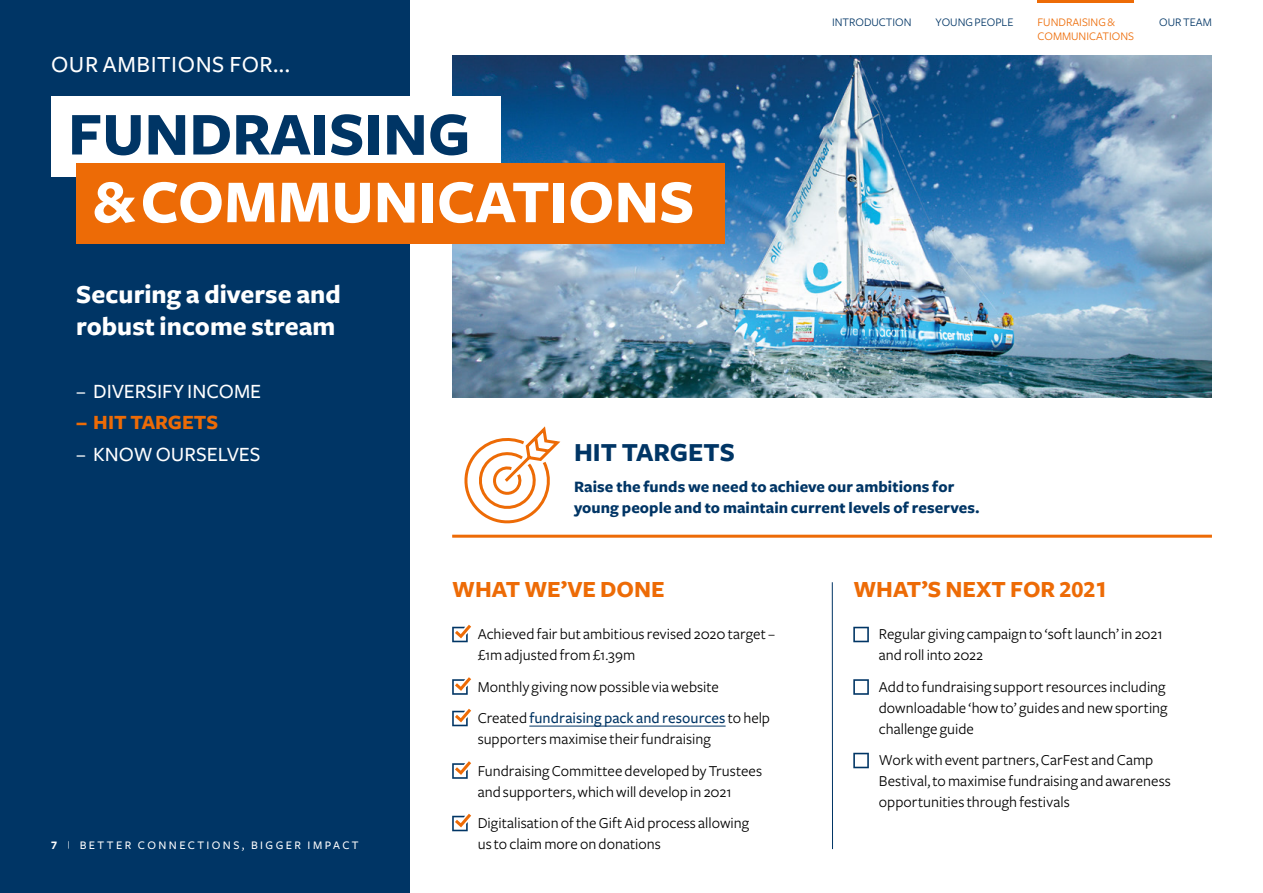
<style>
.page{position:relative;width:1263px;height:893px;background:#fff}
.page>*{position:absolute;margin:0;border:0;box-sizing:border-box;transform-origin:0 0}
.t1{font:700 63px "Freight Sans";color:#fff}
.t2{font:700 63px "Freight Sans";color:#003565}
.t3{font:700 27px/31.5px "Freight Sans";color:#fff}
.t4{font:27px "Freight Sans Bold SC";color:#003565}
.t5{font:24px "Freight Sans Bold SC";color:#ed6b06}
.t6{font:500 24px "Freight Sans";letter-spacing:.025em;color:#fff}
.t7{font:500 21px "Freight Sans";color:#fff}
.t8{font:700 21px "Freight Sans";color:#ed6b06}
.t9{font:700 16.5px/21px "Freight Sans";letter-spacing:.005em;color:#003565}
.t10{font:15.75px/21px "Freight Sans";color:#000}
.t11{font:12px "Freight Sans Medium SC";letter-spacing:.2em;color:#fff}
.t12{font:12px "Freight Sans";color:#003565}
.t13{font:12px/14.4px "Freight Sans";color:#ed6b06}
.s1{font-family:"Freight Sans Bold SC"}
.s2{font-size:8.25px}
.s3{font-weight:500;color:#003565}
</style>
<div class="page">
<img style="left:452px;top:55px;width:760px;height:343px">
<hr style="left:452px;top:535px;width:760px;height:3px;background:#ed6b06">
<hr style="left:529px;top:726px;width:197px;height:1px;background:#003565">
<svg style="left:452px;top:625px;width:19px;height:17px"></svg>
<svg style="left:452px;top:677px;width:19px;height:18px"></svg>
<svg style="left:452px;top:709px;width:19px;height:17px"></svg>
<svg style="left:452px;top:761px;width:19px;height:18px"></svg>
<svg style="left:452px;top:814px;width:19px;height:17px"></svg>
<svg style="left:853px;top:627px;width:16px;height:15px"></svg>
<svg style="left:853px;top:679px;width:16px;height:16px"></svg>
<svg style="left:853px;top:753px;width:16px;height:15px"></svg>
<hr style="left:832px;top:582px;width:1px;height:267px;background:#003565">
<svg style="left:464px;top:426px;width:97px;height:98px"></svg>
<div style="left:0;top:0;width:410px;height:893px;background:#003565"></div>
<div style="left:51px;top:96px;width:449px;height:80px;background:#fff"></div>
<div style="left:76px;top:164px;width:648px;height:80px;background:#ed6b06"></div>
<hr style="left:1037px;top:0;width:97px;height:3px;background:#ed6b06">
<h3 class="t6" style="left:51px;top:51px;width:241px">OUR AMBITIONS FOR...</h3>
<h1 class="t2" style="left:68px;top:100px;width:404px">FUNDRAISING</h1>
<h1 class="t1" style="left:93px;top:168px;width:603px">&amp; COMMUNICATIONS</h1>
<h2 class="t3" style="left:76px;top:279px;width:266px">Securing a diverse and robust income stream</h2>
<p class="t12" style="left:832px;top:15px;width:81px">INTRODUCTION</p>
<p class="t12" style="left:935px;top:15px;width:79px">YOUNG PEOPLE</p>
<p class="t13" style="left:1037px;top:15px;width:98px">FUNDRAISING &amp;<br>COMMUNICATIONS</p>
<p class="t12" style="left:1159px;top:15px;width:54px">OUR TEAM</p>
<h3 class="t7" style="left:76px;top:379px;width:186px">– DIVERSIFY INCOME</h3>
<h3 class="t8" style="left:76px;top:411px;width:144px">– HIT TARGETS</h3>
<h3 class="t7" style="left:76px;top:442px;width:186px">– KNOW OURSELVES</h3>
<p class="t11" style="left:51px;top:839px;width:309px"><span class="s1">7</span> <span class="s2">|</span> BETTER CONNECTIONS, BIGGER IMPACT</p>
<h2 class="t4" style="left:574px;top:437px;width:162px">HIT TARGETS</h2>
<p class="t9" style="left:574px;top:477px;width:407px">Raise the funds we need to achieve our ambitions for young people and to maintain current levels of reserves.</p>
<h3 class="t5" style="left:452px;top:576px;width:214px">WHAT WE’VE DONE</h3>
<p class="t10" style="left:478px;top:624px;width:299px">Achieved fair but ambitious revised 2020 target – £1m adjusted from £1.39m</p>
<p class="t10" style="left:478px;top:671px;width:294px;line-height:31.5px">Monthly giving now possible via website<br>Created <span class="s3">fundraising pack and resources</span> to help</p>
<p class="t10" style="left:478px;top:723px;width:286px;line-height:31.5px">supporters maximise their fundraising<br>Fundraising Committee developed by Trustees</p>
<p class="t10" style="left:478px;top:776px;width:273px;line-height:31.5px">and supporters, which will develop in 2021<br>Digitalisation of the Gift Aid process allowing</p>
<p class="t10" style="left:478px;top:834px;width:185px">us to claim more on donations</p>
<h3 class="t5" style="left:853px;top:576px;width:256px">WHAT’S NEXT FOR 2021</h3>
<p class="t10" style="left:879px;top:624px;width:285px">Regular giving campaign to ‘soft launch’ in 2021 and roll into 2022</p>
<p class="t10" style="left:879px;top:676px;width:290px">Add to fundraising support resources including downloadable ‘how to’ guides and new sporting challenge guide</p>
<p class="t10" style="left:879px;top:750px;width:294px">Work with event partners, CarFest and Camp<br>Bestival, to maximise fundraising and awareness opportunities through festivals</p>
</div>
